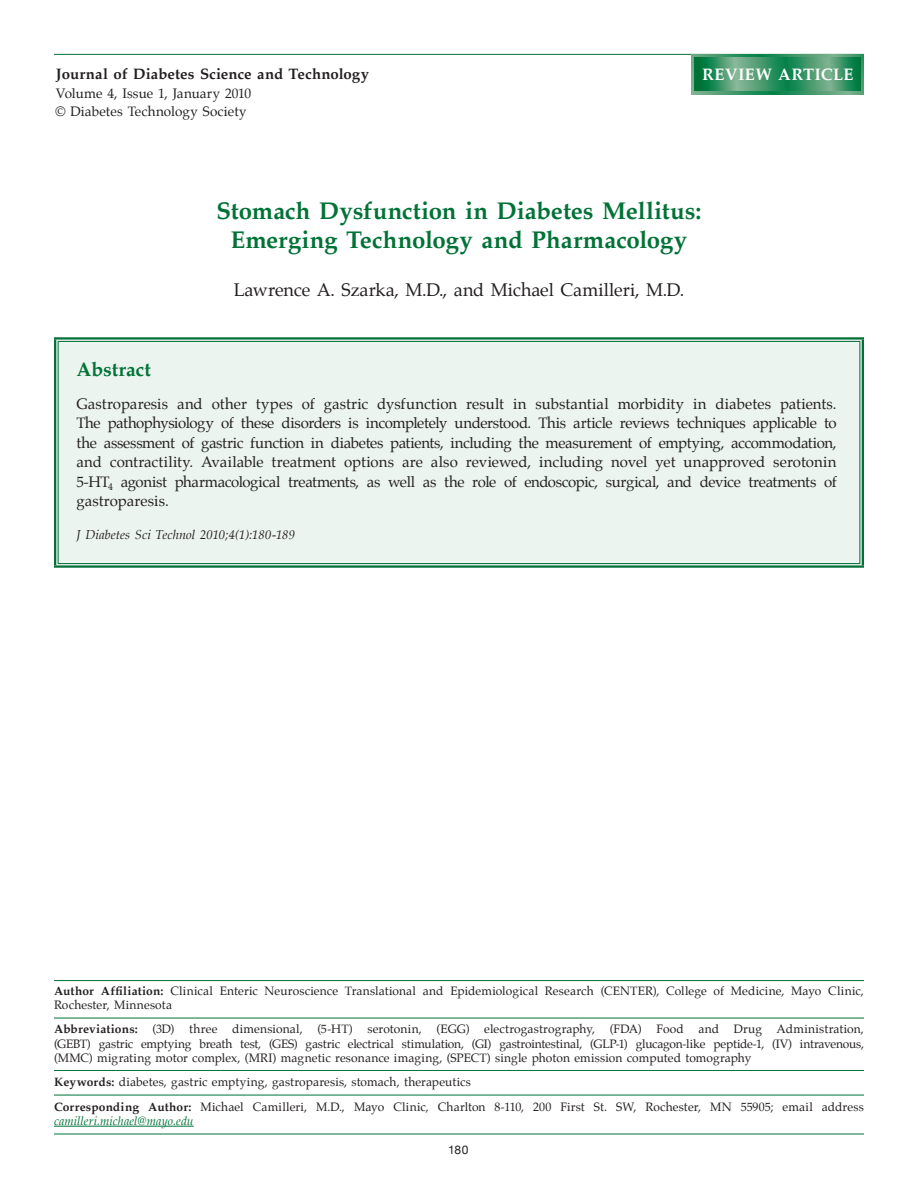
<style>
.page{position:relative;width:918px;height:1188px;background:#fff}
.page>*{position:absolute;margin:0;border:0;box-sizing:border-box;transform-origin:0 0}
.t1{font:700 24px/28.8px "Palatino";color:#007236;text-align:center}
.t2{font:700 19.5px "Palatino";letter-spacing:-.005em;color:#007236}
.t3{font:18px "Palatino";letter-spacing:-.005em;color:#231f20}
.t4{font:700 16.5px "Palatino";letter-spacing:.025em;color:#fff}
.t5{font:15px/19.5px "Palatino";letter-spacing:-.015em;color:#231f20;text-align:justify}
.t6{font:700 15px "Palatino";letter-spacing:.005em;color:#231f20}
.t7{font:13.5px/18px "Palatino";letter-spacing:.005em;color:#231f20}
.t8{font:italic 12.75px "Palatino";letter-spacing:.005em;color:#231f20}
.t9{font:12px/14.4px "Palatino";letter-spacing:.01em;color:#231f20}
.t10{font:italic 12px "Palatino";letter-spacing:.01em;color:#007236}
.t11{font:12px "Helvetica Neue";color:#231f20}
.s1{font-weight:700}
</style>
<div class="page">
<hr style="left:54px;top:1134px;width:810px;height:1px;background:#007236">
<hr style="left:54px;top:1126px;width:140px;height:1px;background:#007236">
<hr style="left:54px;top:980px;width:810px;height:1px;background:#007236">
<hr style="left:54px;top:1018px;width:810px;height:1px;background:#007236">
<hr style="left:54px;top:1070px;width:810px;height:1px;background:#007236">
<hr style="left:54px;top:1095px;width:810px;height:1px;background:#007236">
<div style="left:56px;top:340px;width:806px;height:225px;background:#ebf4ef"></div>
<div style="left:54px;top:563px;width:810px;height:5px;background:#dde4e4"></div>
<div style="left:54px;top:337px;width:810px;height:5px;background:#dae3e2"></div>
<svg style="left:56px;top:342px;width:2px;height:221px"></svg>
<svg style="left:860px;top:342px;width:2px;height:221px"></svg>
<hr style="left:58px;top:563px;width:802px;height:1px;background:#007236">
<hr style="left:54px;top:565px;width:810px;height:3px;background:#007236">
<hr style="left:54px;top:337px;width:810px;height:3px;background:#007236">
<hr style="left:58px;top:341px;width:802px;height:1px;background:#007236">
<hr style="left:54px;top:340px;width:2px;height:225px;background:#007236">
<hr style="left:58px;top:342px;width:1px;height:221px;background:#007236">
<hr style="left:859px;top:342px;width:1px;height:221px;background:#007236">
<hr style="left:862px;top:340px;width:2px;height:225px;background:#007236">
<hr style="left:54px;top:54px;width:810px;height:1px;background:#007236">
<svg style="left:691px;top:54px;width:173px;height:40px"></svg>
<svg style="left:694px;top:57px;width:167px;height:34px;background:#3c9567"></svg>
<p class="t6" style="left:56px;top:61px;width:315px">Journal of Diabetes Science and Technology</p>
<p class="t7" style="left:55px;top:85px;width:197px">Volume 4, Issue 1, January 2010 © Diabetes Technology Society</p>
<h3 class="t4" style="left:702px;top:60px;width:153px">REVIEW ARTICLE</h3>
<h1 class="t1" style="left:216px;top:196px;width:486px">Stomach Dysfunction in Diabetes Mellitus:<br>Emerging Technology and Pharmacology</h1>
<h3 class="t3" style="left:234px;top:275px;width:452px">Lawrence A. Szarka, M.D., and Michael Camilleri, M.D.</h3>
<h2 class="t2" style="left:76px;top:352px;width:76px">Abstract</h2>
<p class="t5" style="left:76px;top:394px;width:762px">Gastroparesis and other types of gastric dysfunction result in substantial morbidity in diabetes patients.<br>The pathophysiology of these disorders is incompletely understood. This article reviews techniques applicable to the assessment of gastric function in diabetes patients, including the measurement of emptying, accommodation, and contractility. Available treatment options are also reviewed, including novel yet unapproved serotonin 5-HT<sub>4</sub> agonist pharmacological treatments, as well as the role of endoscopic, surgical, and device treatments of gastroparesis.</p>
<p class="t8" style="left:76px;top:525px;width:220px">J Diabetes Sci Technol 2010;4(1):180-189</p>
<p class="t9" style="left:54px;top:984px;width:811px"><span class="s1">Author Affiliation:</span> Clinical Enteric Neuroscience Translational and Epidemiological Research (CENTER), College of Medicine, Mayo Clinic,<br>Rochester, Minnesota</p>
<p class="t9" style="left:54px;top:1022px;width:812px;text-align:justify"><span class="s1">Abbreviations:</span> (3D) three dimensional, (5-HT) serotonin, (EGG) electrogastrography, (FDA) Food and Drug Administration, (GEBT) gastric emptying breath test, (GES) gastric electrical stimulation, (GI) gastrointestinal, (GLP-1) glucagon-like peptide-1, (IV) intravenous, (MMC) migrating motor complex, (MRI) magnetic resonance imaging, (SPECT) single photon emission computed tomography</p>
<p class="t9" style="left:54px;top:1069px;width:811px;line-height:24.9px"><span class="s1">Keywords:</span> diabetes, gastric emptying, gastroparesis, stomach, therapeutics<br><span class="s1">Corresponding Author:</span> Michael Camilleri, M.D., Mayo Clinic, Charlton 8-110, 200 First St. SW, Rochester, MN 55905; email address</p>
<p class="t10" style="left:54px;top:1111px;width:141px">camilleri.michael@mayo.edu</p>
<p class="t11" style="left:448px;top:1143px;width:22px">180</p>
</div>
